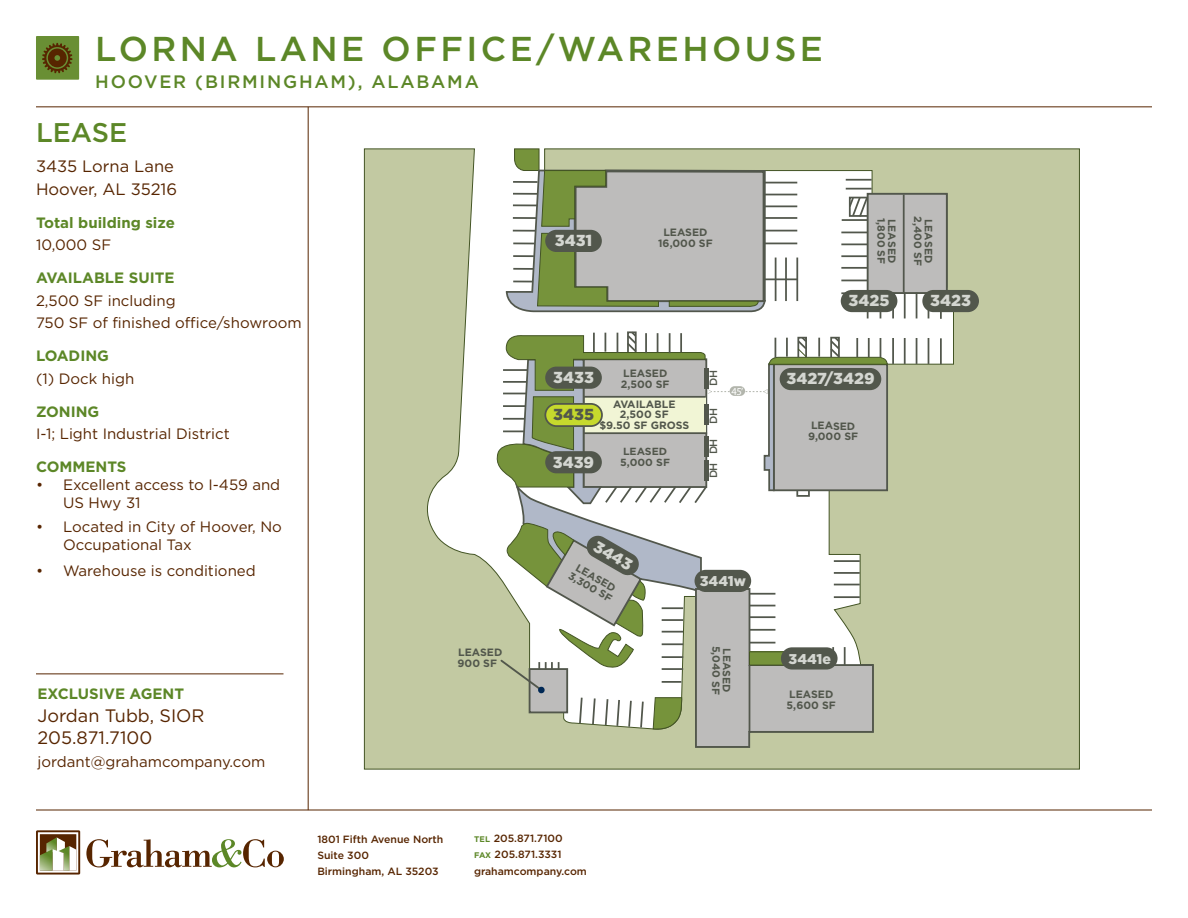
<style>
.page{position:relative;width:1188px;height:918px;background:#fff}
.page>*{position:absolute;margin:0;border:0;box-sizing:border-box;transform-origin:0 0}
.t1{font:500 34.5px "Gotham";letter-spacing:.1em;color:#5c8727}
.t2{font:500 27px "Gotham";color:#5c8727}
.t3{font:18px "Gotham";color:#572500}
.t4{font:500 18px "Gotham";letter-spacing:.1em;color:#5c8727}
.t5{font:16.5px "Gotham";color:#572500}
.t6{font:900 15.9px "Gotham";color:#d4d6d1}
.t7{font:900 15.9px "Gotham";color:#52574c}
.t8{font:15px/18px "Gotham";color:#572500}
.t9{font:700 15px "Gotham";color:#5c8727}
.t10{font:900 14.1px "Gotham";color:#d4d6d1}
.t11{font:700 10.65px/10.6px "Gotham";color:#52574c}
.t12{font:500 10.65px "Gotham";letter-spacing:-.06em;color:#52574c}
.t13{font:10.65px "Myriad Pro";color:#fff}
.t14{font:500 10.5px/15.8px "Gotham";color:#572500}
.t15{font:700 10.35px/10.4px "Gotham";color:#52574c}
.s1{font-weight:700;font-size:8.1px;color:#5c8727}
</style>
<div class="page">
<hr style="left:36px;top:810px;width:1116px;height:1px;background:#572500">
<hr style="left:308px;top:107px;width:1px;height:703px;background:#572500">
<hr style="left:36px;top:106px;width:1116px;height:1px;background:#572500">
<svg style="left:86px;top:839px;width:198px;height:28px"></svg>
<svg style="left:36px;top:830px;width:44px;height:44px"></svg>
<hr style="left:36px;top:674px;width:247px;height:1px;background:#572500">
<div style="left:36px;top:36px;width:43px;height:44px;background:#698f34"></div>
<svg style="left:42px;top:43px;width:30px;height:30px"></svg>
<svg style="left:364px;top:148px;width:716px;height:622px;fill:#c2c9a2"></svg>
<div style="left:868px;top:194px;width:79px;height:99px;background:#bdbcbb"></div>
<div style="left:867px;top:193px;width:81px;height:101px;border:2px solid #52574c"></div>
<svg style="left:848px;top:195px;width:21px;height:24px"></svg>
<hr style="left:892px;top:338px;width:2px;height:26px;background:#52574c">
<hr style="left:904px;top:338px;width:2px;height:26px;background:#52574c">
<svg style="left:916px;top:338px;width:1px;height:26px"></svg>
<svg style="left:928px;top:338px;width:1px;height:26px"></svg>
<hr style="left:940px;top:338px;width:2px;height:26px;background:#52574c">
<hr style="left:892px;top:293px;width:2px;height:25px;background:#52574c">
<hr style="left:867px;top:293px;width:2px;height:25px;background:#52574c">
<hr style="left:904px;top:293px;width:2px;height:25px;background:#52574c">
<svg style="left:916px;top:293px;width:1px;height:25px"></svg>
<hr style="left:940px;top:293px;width:2px;height:26px;background:#52574c">
<hr style="left:841px;top:267px;width:26px;height:2px;background:#52574c">
<svg style="left:841px;top:280px;width:26px;height:1px"></svg>
<hr style="left:841px;top:292px;width:26px;height:2px;background:#52574c">
<hr style="left:841px;top:255px;width:26px;height:2px;background:#52574c">
<hr style="left:841px;top:243px;width:26px;height:2px;background:#52574c">
<svg style="left:841px;top:232px;width:26px;height:1px"></svg>
<hr style="left:765px;top:217px;width:32px;height:2px;background:#52574c">
<hr style="left:765px;top:230px;width:32px;height:1px;background:#52574c">
<hr style="left:765px;top:243px;width:32px;height:1px;background:#52574c">
<hr style="left:765px;top:278px;width:32px;height:2px;background:#52574c">
<hr style="left:775px;top:258px;width:1px;height:43px;background:#52574c">
<hr style="left:785px;top:258px;width:2px;height:43px;background:#52574c">
<hr style="left:796px;top:258px;width:2px;height:43px;background:#52574c">
<hr style="left:765px;top:205px;width:32px;height:2px;background:#52574c">
<hr style="left:765px;top:194px;width:32px;height:1px;background:#52574c">
<hr style="left:765px;top:182px;width:32px;height:1px;background:#52574c">
<hr style="left:846px;top:188px;width:26px;height:2px;background:#52574c">
<hr style="left:846px;top:179px;width:26px;height:2px;background:#52574c">
<hr style="left:842px;top:219px;width:26px;height:2px;background:#52574c">
<svg style="left:505px;top:148px;width:261px;height:165px;background:#b0b5a4"></svg>
<hr style="left:513px;top:193px;width:25px;height:2px;background:#52574c">
<hr style="left:513px;top:181px;width:25px;height:2px;background:#52574c">
<hr style="left:903px;top:195px;width:2px;height:97px;background:#52574c">
<div style="left:545px;top:230px;width:57px;height:22px;background:#52574c;border-radius:11px"></div>
<div style="left:841px;top:290px;width:56px;height:22px;background:#52574c;border-radius:11px"></div>
<div style="left:922px;top:290px;width:57px;height:22px;background:#52574c;border-radius:11px"></div>
<svg style="left:494px;top:330px;width:394px;height:419px"></svg>
<div style="left:730px;top:386px;width:15px;height:10px;background:#b2b5ac;border-radius:5px"></div>
<p class="t1" style="left:95px;top:29px;width:729px">LORNA LANE OFFICE/WAREHOUSE</p>
<p class="t4" style="left:95px;top:72px;width:385px">HOOVER (BIRMINGHAM), ALABAMA</p>
<p class="t2" style="left:36px;top:117px;width:93px">LEASE</p>
<p class="t5" style="left:36px;top:157px;width:140px">3435 Lorna Lane</p>
<p class="t5" style="left:36px;top:180px;width:143px">Hoover, AL 35216</p>
<p class="t9" style="left:36px;top:214px;width:140px">Total building size</p>
<p class="t8" style="left:36px;top:236px;width:77px">10,000 SF</p>
<p class="t9" style="left:36px;top:269px;width:140px">AVAILABLE SUITE</p>
<p class="t8" style="left:36px;top:291px;width:141px">2,500 SF including</p>
<p class="t8" style="left:36px;top:314px;width:267px">750 SF of finished office/showroom</p>
<p class="t9" style="left:36px;top:347px;width:74px">LOADING</p>
<p class="t8" style="left:36px;top:369px;width:100px">(1) Dock high</p>
<p class="t9" style="left:36px;top:403px;width:65px">ZONING</p>
<p class="t8" style="left:36px;top:425px;width:195px">I-1; Light Industrial District</p>
<p class="t9" style="left:36px;top:458px;width:92px">COMMENTS</p>
<p class="t8" style="left:63px;top:476px;width:219px;text-indent:-27px">• Excellent access to I-459 and<br>US Hwy 31</p>
<p class="t8" style="left:63px;top:518px;width:220px;text-indent:-27px">• Located in City of Hoover, No<br>Occupational Tax</p>
<p class="t8" style="left:36px;top:561px;width:221px">• Warehouse is conditioned</p>
<p class="t9" style="left:38px;top:685px;width:148px">EXCLUSIVE AGENT</p>
<p class="t3" style="left:38px;top:706px;width:169px">Jordan Tubb, SIOR</p>
<p class="t3" style="left:38px;top:728px;width:116px">205.871.7100</p>
<p class="t8" style="left:38px;top:752px;width:229px">jordant@grahamcompany.com</p>
<p class="t6" style="left:555px;top:231px;width:39px">3431</p>
<p class="t11" style="left:658px;top:227px;width:56px;text-align:center">LEASED<br>16,000 SF</p>
<p class="t11" style="left:621px;top:368px;width:50px">LEASED<br>2,500 SF</p>
<p class="t11" style="left:599px;top:398px;width:91px;text-align:center">AVAILABLE<br>2,500 SF<br>$9.50 SF GROSS</p>
<p class="t15" style="left:620px;top:446px;width:51px">LEASED<br>5,000 SF</p>
<p class="t6" style="left:553px;top:368px;width:42px">3433</p>
<p class="t7" style="left:553px;top:406px;width:42px">3435</p>
<p class="t6" style="left:553px;top:453px;width:43px">3439</p>
<p class="t12" style="left:707px;top:386px;width:17px;rotate:-90deg">DH</p>
<p class="t12" style="left:707px;top:424px;width:17px;rotate:-90deg">DH</p>
<p class="t12" style="left:707px;top:454px;width:17px;rotate:-90deg">DH</p>
<p class="t12" style="left:707px;top:478px;width:17px;rotate:-90deg">DH</p>
<p class="t13" style="left:732px;top:385px;width:13px">45’</p>
<p class="t6" style="left:599px;top:537px;width:43px;rotate:30deg">3443</p>
<p class="t11" style="left:578px;top:561px;width:50px;rotate:30deg">LEASED<br>3,300 SF</p>
<p class="t10" style="left:700px;top:573px;width:48px">3441w</p>
<p class="t11" style="left:458px;top:647px;width:46px">LEASED<br>900 SF</p>
<p class="t11" style="left:722px;top:646px;width:51px;rotate:90deg">5,040 SF</p>
<p class="t11" style="left:732px;top:648px;width:46px;rotate:90deg">LEASED</p>
<p class="t14" style="left:317px;top:832px;width:127px">1801 Fifth Avenue North</p>
<p class="t14" style="left:317px;top:847px;width:123px">Suite 300<br>Birmingham, AL 35203</p>
<p class="t14" style="left:474px;top:830px;width:90px"><span class="s1">TEL</span> 205.871.7100</p>
<p class="t14" style="left:474px;top:846px;width:89px"><span class="s1">FAX</span> 205.871.3331</p>
<p class="t14" style="left:474px;top:863px;width:114px">grahamcompany.com</p>
<p class="t11" style="left:887px;top:218px;width:48px;rotate:90deg">1,800 SF</p>
<p class="t11" style="left:897px;top:219px;width:46px;rotate:90deg">LEASED</p>
<p class="t11" style="left:924px;top:216px;width:51px;rotate:90deg">2,400 SF</p>
<p class="t11" style="left:934px;top:219px;width:46px;rotate:90deg">LEASED</p>
<p class="t6" style="left:849px;top:292px;width:42px">3425</p>
<p class="t6" style="left:930px;top:292px;width:42px">3423</p>
<p class="t6" style="left:786px;top:370px;width:90px">3427/3429</p>
<p class="t11" style="left:808px;top:420px;width:52px">LEASED<br>9,000 SF</p>
<p class="t10" style="left:789px;top:650px;width:44px">3441e</p>
<p class="t11" style="left:787px;top:689px;width:51px">LEASED<br>5,600 SF</p>
</div>
